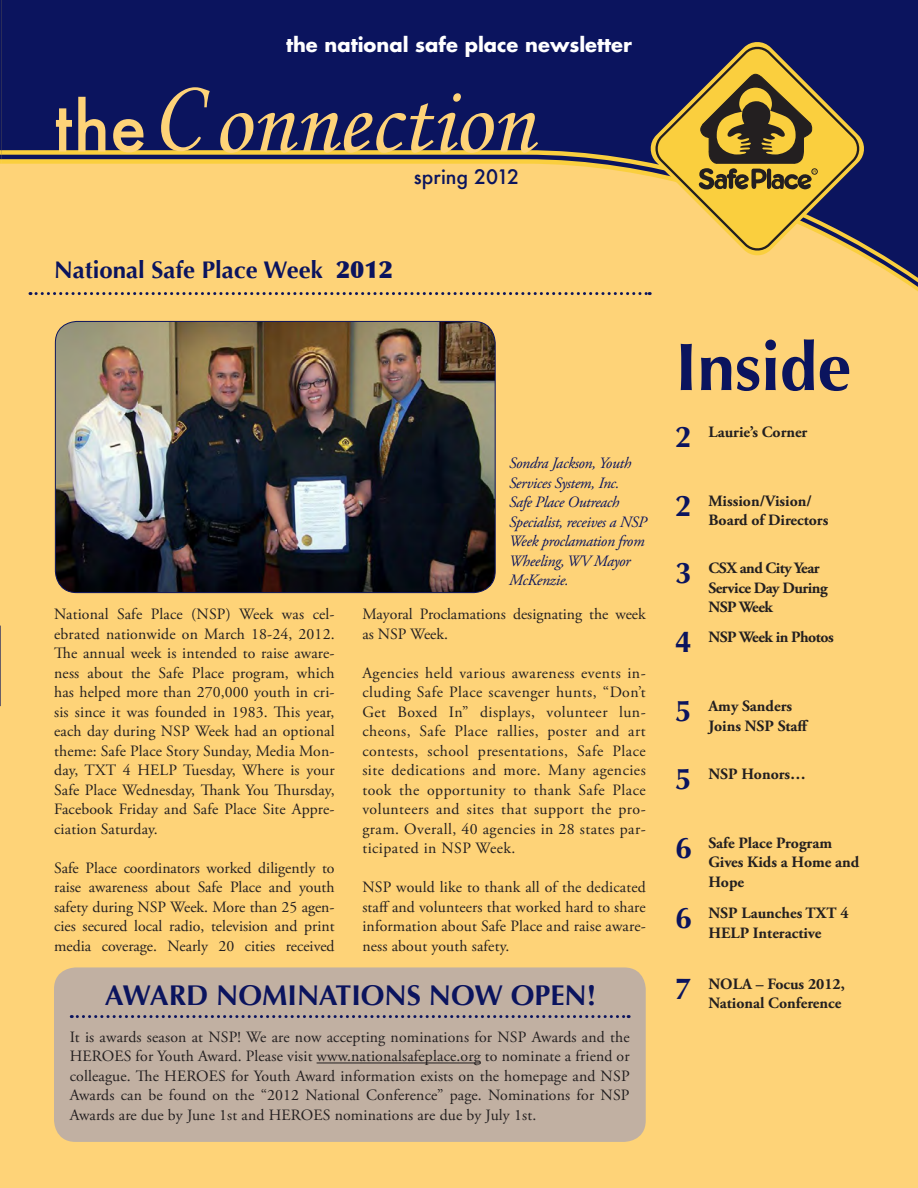
<style>
.page{position:relative;width:918px;height:1188px;background:#fed378}
.page>*{position:absolute;margin:0;border:0;box-sizing:border-box;transform-origin:0 0}
.t1{font:93.9px "Monotype Corsiva";color:#fed378}
.t2{font:700 67.5px "Optima";color:#0b145e}
.t3{font:500 66.45px "Futura";color:#fed378}
.t4{font:700 30px "Optima";color:#0b145e}
.t5{font:700 28.5px "Optima";color:#0b145e}
.t6{font:700 24px "Optima";color:#0b145e}
.t7{font:700 19.5px "Futura";color:#fff}
.t8{font:500 19.5px "Futura";color:#0b145e}
.t9{font:15.75px/19.5px "Adobe Garamond Pro";letter-spacing:.01em;color:#231f20;text-align:justify}
.t10{font:700 15.75px/19.5px "Adobe Garamond Pro";color:#231f20}
.t11{font:italic 15.75px/19.5px "Adobe Garamond Pro";letter-spacing:-.02em;color:#0b145e}
.t12{font:700 15.75px/19.5px "Adobe Garamond Pro";letter-spacing:-.03em;color:#231f20}
.s1{font-weight:900}
</style>
<div class="page">
<svg style="left:2px;top:0;width:916px;height:296px;fill:#0b145e"></svg>
<svg style="left:646px;top:37px;width:223px;height:223px"></svg>
<svg style="left:652px;top:43px;width:211px;height:211px"></svg>
<svg style="left:655px;top:46px;width:205px;height:205px;background:#998247"></svg>
<svg style="left:0;top:0;width:2px;height:164px"></svg>
<svg style="left:0;top:626px;width:1px;height:81px"></svg>
<svg style="left:30px;top:292px;width:620px;height:3px"></svg>
<img style="left:55px;top:321px;width:440px;height:272px">
<div style="left:55px;top:321px;width:441px;height:272px;border:1px solid #0b145e;border-radius:22px"></div>
<div style="left:54px;top:967px;width:592px;height:175px;background:#c1b0a2;border-radius:22px"></div>
<svg style="left:71px;top:1015px;width:558px;height:3px"></svg>
<hr style="left:317px;top:1063px;width:164px;height:1px;background:#231f20">
<p class="t7" style="left:286px;top:32px;width:347px">the national safe place newsletter</p>
<p class="t3" style="left:54px;top:81px;width:94px">the</p>
<p class="t1" style="left:152px;top:57px;width:50px">C</p>
<p class="t1" style="left:212px;top:66px;width:323px">onnection</p>
<p class="t8" style="left:414px;top:163px;width:107px">spring 2012</p>
<p class="t6" style="left:54px;top:256px;width:340px">National Safe Place Week <span class="s1">2012</span></p>
<p class="t11" style="left:509px;top:454px;width:139px">Sondra Jackson, Youth<br>Services System, Inc.<br>Safe Place Outreach<br>Specialist, receives a NSP<br>Week proclamation from<br>Wheeling, WV Mayor<br>McKenzie.</p>
<p class="t9" style="left:362px;top:605px;width:285px">Mayoral Proclamations designating the week as NSP Week.</p>
<p class="t9" style="left:362px;top:664px;width:285px">Agencies held various awareness events in&shy;cluding Safe Place scavenger hunts, “Don’t Get Boxed In” displays, volunteer lun&shy;cheons, Safe Place rallies, poster and art contests, school presentations, Safe Place site dedications and more. Many agencies took the opportunity to thank Safe Place volunteers and sites that support the pro&shy;gram. Overall, 40 agencies in 28 states par&shy;ticipated in NSP Week.</p>
<p class="t9" style="left:362px;top:878px;width:285px">NSP would like to thank all of the dedicated staff and volunteers that worked hard to share information about Safe Place and raise aware&shy;ness about youth safety.</p>
<p class="t5" style="left:105px;top:978px;width:493px">AWARD NOMINATIONS NOW OPEN!</p>
<p class="t9" style="left:70px;top:1028px;width:561px">It is awards season at NSP! We are now accepting nominations for NSP Awards and the HEROES for Youth Award. Please visit www.nationalsafeplace.org to nominate a friend or colleague. The HEROES for Youth Award information exists on the homepage and NSP Awards can be found on the “2012 National Conference” page. Nominations for NSP Awards are due by June 1st and HEROES nominations are due by July 1st.</p>
<p class="t9" style="left:54px;top:605px;width:282px">National Safe Place (NSP) Week was cel&shy;ebrated nationwide on March 18-24, 2012.<br>The annual week is intended to raise aware&shy;ness about the Safe Place program, which has helped more than 270,000 youth in cri&shy;sis since it was founded in 1983. This year, each day during NSP Week had an optional theme: Safe Place Story Sunday, Media Mon&shy;day, TXT 4 HELP Tuesday, Where is your Safe Place Wednesday, Thank You Thursday, Facebook Friday and Safe Place Site Appre&shy;ciation Saturday.</p>
<p class="t9" style="left:54px;top:859px;width:282px">Safe Place coordinators worked diligently to raise awareness about Safe Place and youth safety during NSP Week. More than 25 agen&shy;cies secured local radio, television and print media coverage. Nearly 20 cities received</p>
<p class="t2" style="left:675px;top:328px;width:178px">Inside</p>
<p class="t10" style="left:708px;top:422px;width:100px">Laurie’s Corner</p>
<p class="t4" style="left:675px;top:419px;width:18px">2</p>
<p class="t4" style="left:675px;top:488px;width:18px">2</p>
<p class="t10" style="left:708px;top:491px;width:121px">Mission/Vision/<br>Board of Directors</p>
<p class="t4" style="left:675px;top:556px;width:18px">3</p>
<p class="t12" style="left:708px;top:559px;width:121px">CSX and City Year<br>Service Day During<br>NSP Week</p>
<p class="t4" style="left:675px;top:625px;width:18px">4</p>
<p class="t12" style="left:708px;top:628px;width:127px">NSP Week in Photos</p>
<p class="t4" style="left:675px;top:694px;width:18px">5</p>
<p class="t4" style="left:675px;top:761px;width:18px">5</p>
<p class="t10" style="left:708px;top:697px;width:102px">Amy Sanders<br>Joins NSP Staff</p>
<p class="t10" style="left:708px;top:764px;width:99px">NSP Honors…</p>
<p class="t4" style="left:675px;top:830px;width:18px">6</p>
<p class="t10" style="left:708px;top:833px;width:152px">Safe Place Program<br>Gives Kids a Home and<br>Hope</p>
<p class="t4" style="left:675px;top:901px;width:18px">6</p>
<p class="t10" style="left:708px;top:904px;width:142px">NSP Launches TXT 4<br>HELP Interactive</p>
<p class="t4" style="left:675px;top:971px;width:18px">7</p>
<p class="t10" style="left:708px;top:974px;width:138px">NOLA – Focus 2012,<br>National Conference</p>
</div>
